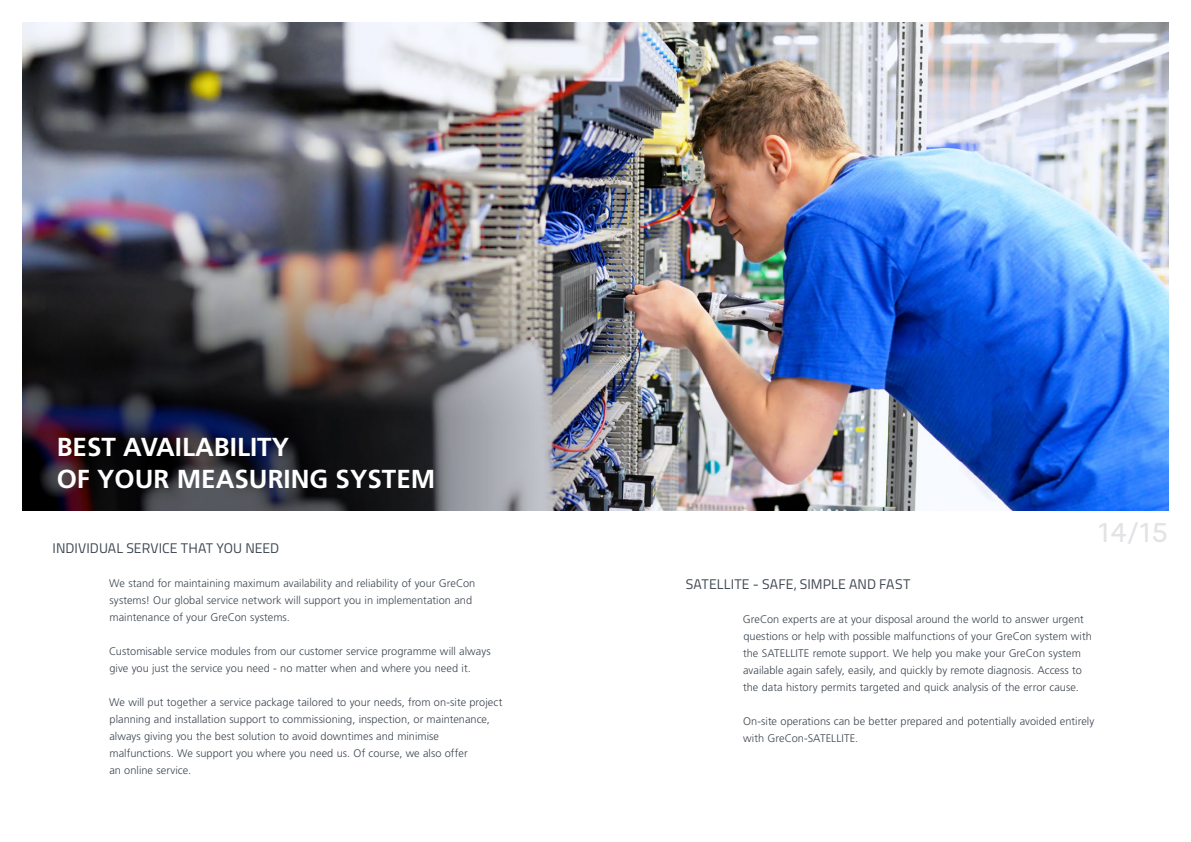
<style>
.page{position:relative;width:1191px;height:842px;background:#fff}
.page>*{position:absolute;margin:0;border:0;box-sizing:border-box;transform-origin:0 0}
.t1{font:700 26px/31.2px "Frutiger LT Std";color:#fff}
.t2{font:26px "Normal";color:#e4e2e5}
.t3{font:14px "Titillium";letter-spacing:.005em;color:#3e4650}
.t4{font:300 11px/17px "Frutiger LT Std";letter-spacing:.005em;color:#3e4650}
</style>
<div class="page">
<img style="left:23px;top:23px;width:1145px;height:487px">
<h1 class="t1" style="left:57px;top:432px;width:380px">BEST AVAILABILITY<br>OF YOUR MEASURING SYSTEM</h1>
<p class="t3" style="left:53px;top:538px;width:228px">INDIVIDUAL SERVICE THAT YOU NEED</p>
<p class="t4" style="left:109px;top:575px;width:367px">We stand for maintaining maximum availability and reliability of your GreCon systems! Our global service network will support you in implementation and maintenance of your GreCon systems.</p>
<p class="t4" style="left:109px;top:643px;width:383px">Customisable service modules from our customer service programme will always give you just the service you need - no matter when and where you need it.</p>
<p class="t4" style="left:109px;top:694px;width:395px">We will put together a service package tailored to your needs, from on-site project planning and installation support to commissioning, inspection, or maintenance, always giving you the best solution to avoid downtimes and minimise malfunctions. We support you where you need us. Of course, we also offer<br>an online service.</p>
<h1 class="t2" style="left:1097px;top:520px;width:72px">14/15</h1>
<p class="t3" style="left:686px;top:574px;width:226px">SATELLITE - SAFE, SIMPLE AND FAST</p>
<p class="t4" style="left:742px;top:611px;width:351px">GreCon experts are at your disposal around the world to answer urgent questions or help with possible malfunctions of your GreCon system with the SATELLITE remote support. We help you make your GreCon system available again safely, easily, and quickly by remote diagnosis. Access to the data history permits targeted and quick analysis of the error cause.</p>
<p class="t4" style="left:743px;top:713px;width:353px">On-site operations can be better prepared and potentially avoided entirely with GreCon-SATELLITE.</p>
</div>
